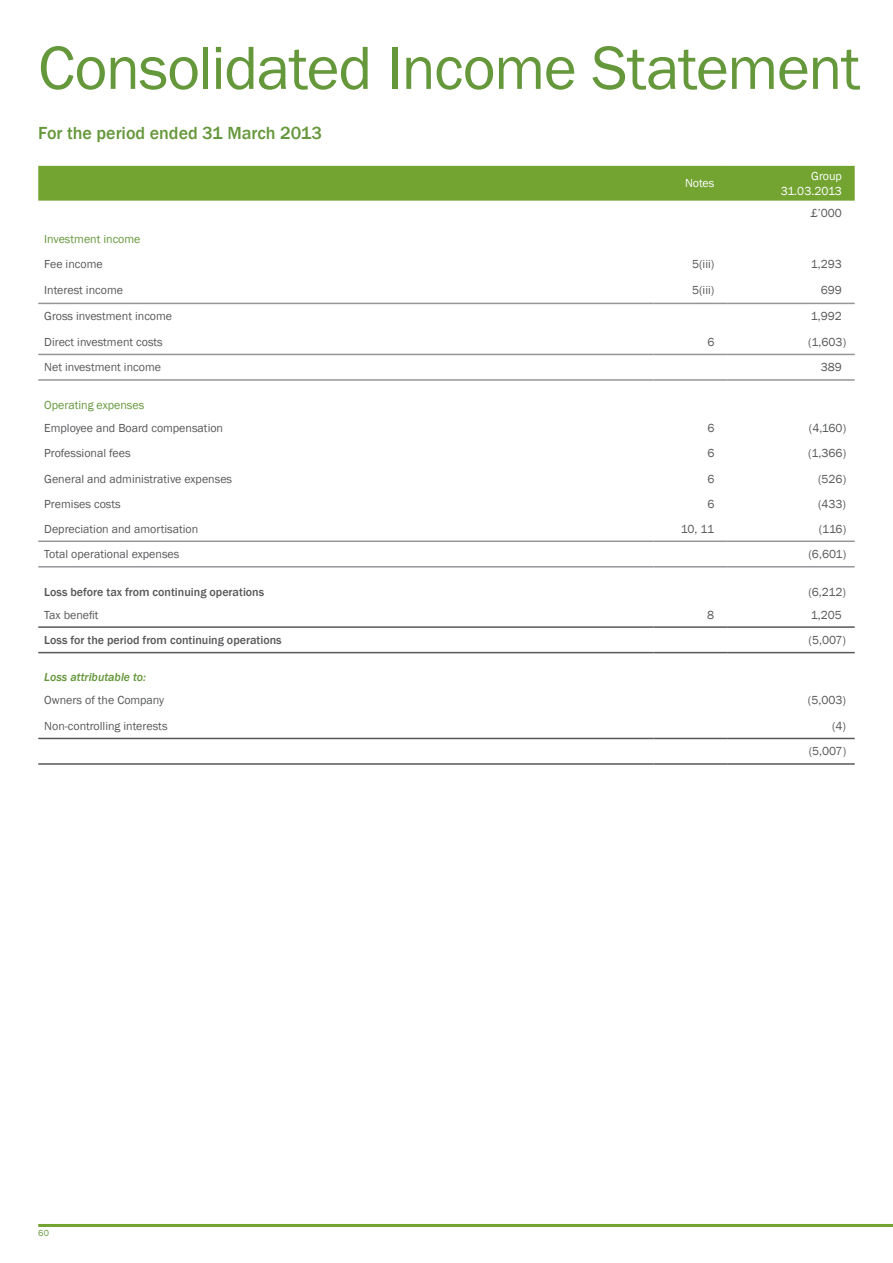
<style>
.page{position:relative;width:893px;height:1263px;background:#fff}
.page>*{position:absolute;margin:0;border:0;box-sizing:border-box;transform-origin:0 0}
.t1{font:63px "Franklin Gothic";letter-spacing:-.025em;color:#65973b}
.t2{font:500 18px "Franklin Gothic";color:#65973b}
.t3{font:12px "Franklin Gothic";color:#57585a}
.t4{font:500 12px "Franklin Gothic";color:#57585a}
.t5{font:12px "Franklin Gothic";color:#65973b}
.t6{font:12px "Franklin Gothic";color:#fff}
.t7{font:italic 500 12px "Franklin Gothic";color:#65973b}
.t8{font:9px "Franklin Gothic";color:#65973b}
</style>
<div class="page">
<hr style="left:38px;top:1224px;width:855px;height:3px;background:#73a432">
<div style="left:38px;top:166px;width:817px;height:35px;background:#73a432"></div>
<hr style="left:38px;top:303px;width:615px;height:1px;background:#939598">
<hr style="left:653px;top:303px;width:74px;height:1px;background:#939598">
<hr style="left:727px;top:303px;width:128px;height:1px;background:#939598">
<hr style="left:38px;top:354px;width:615px;height:1px;background:#939598">
<hr style="left:653px;top:354px;width:74px;height:1px;background:#939598">
<hr style="left:727px;top:354px;width:128px;height:1px;background:#939598">
<hr style="left:38px;top:379px;width:615px;height:2px;background:#939598">
<hr style="left:653px;top:379px;width:74px;height:2px;background:#939598">
<hr style="left:727px;top:379px;width:128px;height:2px;background:#939598">
<hr style="left:38px;top:540px;width:615px;height:2px;background:#939598">
<hr style="left:653px;top:540px;width:74px;height:2px;background:#939598">
<hr style="left:727px;top:540px;width:128px;height:2px;background:#939598">
<hr style="left:38px;top:566px;width:615px;height:1px;background:#939598">
<hr style="left:653px;top:566px;width:74px;height:1px;background:#939598">
<hr style="left:727px;top:566px;width:128px;height:1px;background:#939598">
<hr style="left:38px;top:738px;width:615px;height:1px;background:#57585a">
<hr style="left:653px;top:738px;width:74px;height:1px;background:#57585a">
<hr style="left:727px;top:738px;width:128px;height:1px;background:#57585a">
<hr style="left:38px;top:763px;width:615px;height:2px;background:#57585a">
<hr style="left:653px;top:763px;width:74px;height:2px;background:#57585a">
<hr style="left:727px;top:763px;width:128px;height:2px;background:#57585a">
<hr style="left:38px;top:626px;width:615px;height:2px;background:#57585a">
<hr style="left:653px;top:626px;width:74px;height:2px;background:#57585a">
<hr style="left:727px;top:626px;width:128px;height:2px;background:#57585a">
<hr style="left:38px;top:652px;width:615px;height:1px;background:#57585a">
<hr style="left:653px;top:652px;width:74px;height:1px;background:#57585a">
<hr style="left:727px;top:652px;width:128px;height:1px;background:#57585a">
<p class="t1" style="left:38px;top:29px;width:824px">Consolidated Income Statement</p>
<p class="t2" style="left:38px;top:122px;width:285px">For the period ended 31 March 2013</p>
<p class="t6" style="left:685px;top:176px;width:31px">Notes</p>
<p class="t6" style="left:811px;top:169px;width:32px">Group</p>
<p class="t6" style="left:781px;top:183px;width:63px">31.03.2013</p>
<p class="t3" style="left:811px;top:206px;width:33px">£’000</p>
<p class="t5" style="left:44px;top:231px;width:98px">Investment income</p>
<p class="t3" style="left:44px;top:257px;width:60px">Fee income</p>
<p class="t3" style="left:692px;top:257px;width:24px">5(iii)</p>
<p class="t3" style="left:811px;top:257px;width:33px">1,293</p>
<p class="t3" style="left:44px;top:283px;width:80px">Interest income</p>
<p class="t3" style="left:692px;top:283px;width:24px">5(iii)</p>
<p class="t3" style="left:821px;top:283px;width:23px">699</p>
<p class="t3" style="left:44px;top:309px;width:129px">Gross investment income</p>
<p class="t3" style="left:811px;top:309px;width:33px">1,992</p>
<p class="t3" style="left:44px;top:334px;width:120px">Direct investment costs</p>
<p class="t3" style="left:707px;top:334px;width:9px">6</p>
<p class="t3" style="left:808px;top:334px;width:40px">(1,603)</p>
<p class="t3" style="left:44px;top:360px;width:118px">Net investment income</p>
<p class="t3" style="left:821px;top:360px;width:23px">389</p>
<p class="t5" style="left:44px;top:397px;width:102px">Operating expenses</p>
<p class="t3" style="left:44px;top:420px;width:180px">Employee and Board compensation</p>
<p class="t3" style="left:707px;top:420px;width:9px">6</p>
<p class="t3" style="left:809px;top:420px;width:39px">(4,160)</p>
<p class="t3" style="left:44px;top:446px;width:88px">Professional fees</p>
<p class="t3" style="left:707px;top:446px;width:9px">6</p>
<p class="t3" style="left:808px;top:446px;width:40px">(1,366)</p>
<p class="t3" style="left:44px;top:471px;width:189px">General and administrative expenses</p>
<p class="t3" style="left:707px;top:471px;width:9px">6</p>
<p class="t3" style="left:818px;top:471px;width:30px">(526)</p>
<p class="t3" style="left:44px;top:496px;width:78px">Premises costs</p>
<p class="t3" style="left:707px;top:496px;width:9px">6</p>
<p class="t3" style="left:818px;top:496px;width:30px">(433)</p>
<p class="t3" style="left:44px;top:521px;width:156px">Depreciation and amortisation</p>
<p class="t3" style="left:681px;top:521px;width:35px">10, 11</p>
<p class="t3" style="left:819px;top:521px;width:29px">(116)</p>
<p class="t3" style="left:44px;top:547px;width:137px">Total operational expenses</p>
<p class="t3" style="left:808px;top:547px;width:39px">(6,601)</p>
<p class="t4" style="left:44px;top:584px;width:221px">Loss before tax from continuing operations</p>
<p class="t3" style="left:808px;top:584px;width:39px">(6,212)</p>
<p class="t3" style="left:44px;top:607px;width:56px">Tax benefit</p>
<p class="t3" style="left:707px;top:607px;width:9px">8</p>
<p class="t3" style="left:811px;top:607px;width:33px">1,205</p>
<p class="t4" style="left:44px;top:633px;width:239px">Loss for the period from continuing operations</p>
<p class="t3" style="left:809px;top:633px;width:39px">(5,007)</p>
<p class="t7" style="left:44px;top:670px;width:103px">Loss attributable to:</p>
<p class="t3" style="left:44px;top:693px;width:121px">Owners of the Company</p>
<p class="t3" style="left:808px;top:693px;width:40px">(5,003)</p>
<p class="t3" style="left:44px;top:718px;width:125px">Non-controlling interests</p>
<p class="t3" style="left:832px;top:718px;width:16px">(4)</p>
<p class="t3" style="left:809px;top:744px;width:39px">(5,007)</p>
<p class="t8" style="left:38px;top:1228px;width:12px">60</p>
</div>
